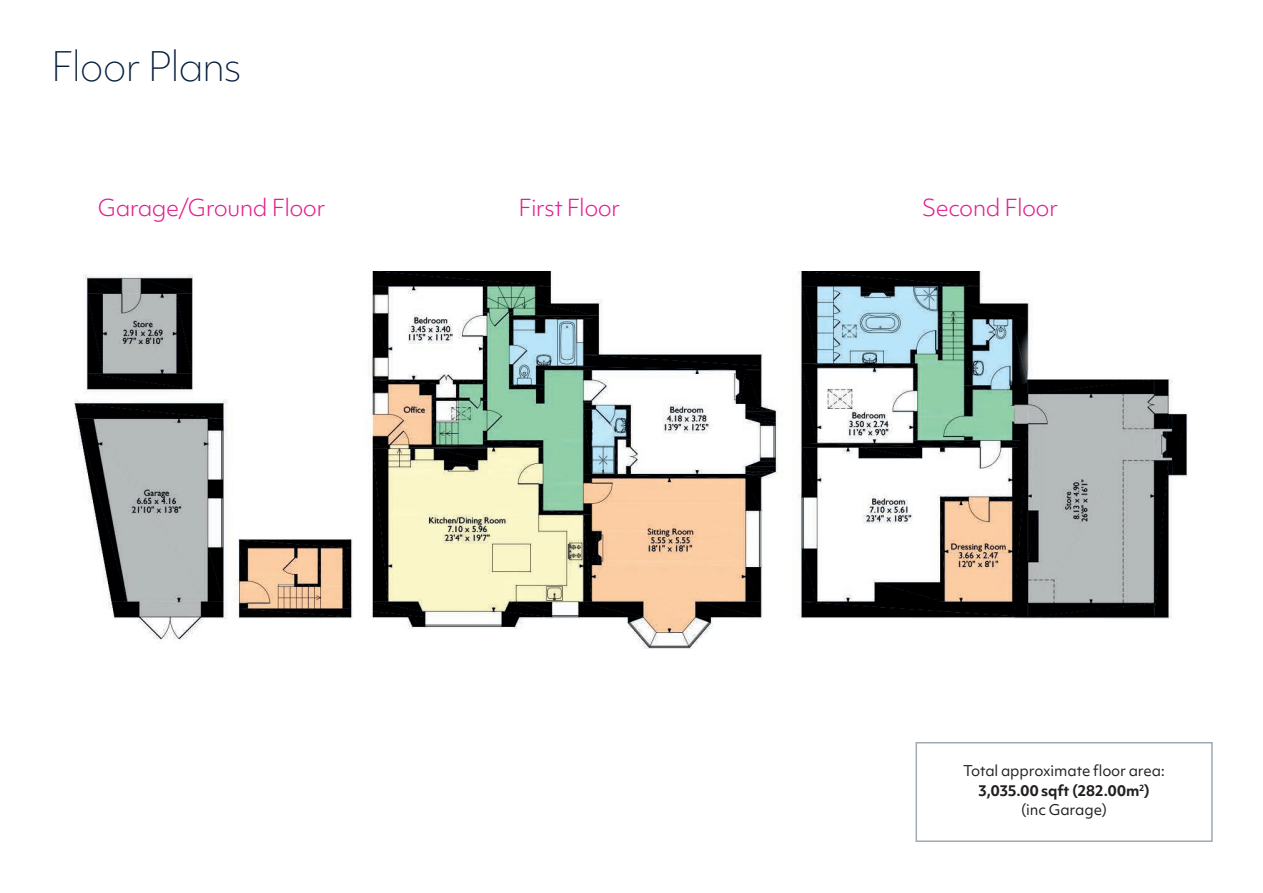
<style>
.page{position:relative;width:1263px;height:893px;background:#fff}
.page>*{position:absolute;margin:0;border:0;box-sizing:border-box;transform-origin:0 0}
.t1{font:100 39px "Objektiv Mk 1";letter-spacing:-.035em;color:#05203d}
.t2{font:300 22.5px "Objektiv Mk 1";letter-spacing:-.025em;color:#e21d90}
.t3{font:14.25px/19.5px "Objektiv Mk 1";letter-spacing:-.015em;color:#231f20;text-align:center}
.s1{font-weight:700}
</style>
<div class="page">
<div style="left:915px;top:742px;width:298px;height:100px;border:2px solid #9faab2"></div>
<img style="left:75px;top:271px;width:1112px;height:378px">
<h1 class="t1" style="left:51px;top:39px;width:192px">Floor Plans</h1>
<h2 class="t2" style="left:98px;top:192px;width:229px">Garage/Ground Floor</h2>
<h2 class="t2" style="left:518px;top:192px;width:103px">First Floor</h2>
<h2 class="t2" style="left:922px;top:192px;width:138px">Second Floor</h2>
<p class="t3" style="left:963px;top:761px;width:203px">Total approximate floor area:<br><span class="s1">3,035.00 sqft (282.00m</span><sup>2</sup><span class="s1">)<br></span>(inc Garage)</p>
</div>
